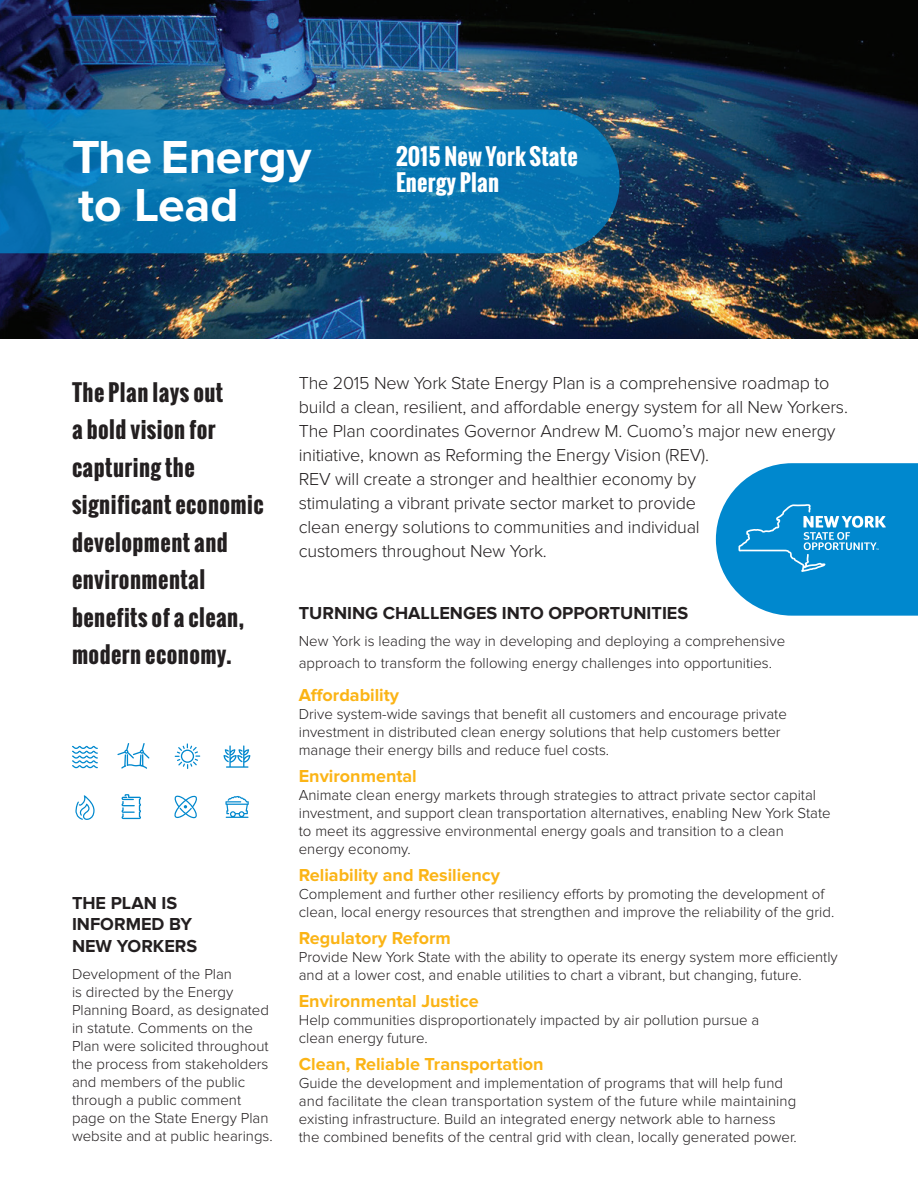
<style>
.page{position:relative;width:918px;height:1188px;background:#fff}
.page>*{position:absolute;margin:0;border:0;box-sizing:border-box;transform-origin:0 0}
.t1{font:700 48px/48px "Proxima Nova";letter-spacing:-.01em;color:#fff}
.t2{font:700 22.5px/37.5px "Oswald";letter-spacing:.02em;color:#231f20}
.t3{font:700 22.5px/25.5px "Oswald";letter-spacing:.01em;color:#fff}
.t4{font:300 18px/24px "Proxima Nova";letter-spacing:-.01em;color:#231f20}
.t5{font:700 18px "Proxima Nova";color:#fbb416}
.t6{font:700 18px/21.6px "Proxima Nova";color:#231f20}
.t7{font:300 15px/18px "Proxima Nova";color:#231f20}
</style>
<div class="page">
<svg style="left:716px;top:463px;width:202px;height:153px;background:#1f96d4"></svg>
<img style="left:0;top:0;width:918px;height:338px">
<svg style="left:0;top:110px;width:620px;height:143px;background:#0c77b1"></svg>
<svg style="left:174px;top:795px;width:23px;height:23px"></svg>
<svg style="left:225px;top:796px;width:24px;height:22px"></svg>
<svg style="left:75px;top:795px;width:20px;height:25px"></svg>
<svg style="left:122px;top:794px;width:19px;height:25px"></svg>
<svg style="left:72px;top:746px;width:26px;height:22px"></svg>
<svg style="left:224px;top:745px;width:26px;height:23px"></svg>
<svg style="left:175px;top:743px;width:25px;height:26px"></svg>
<svg style="left:117px;top:743px;width:32px;height:26px"></svg>
<h1 class="t1" style="left:72px;top:134px;width:241px">The Energy to Lead</h1>
<h2 class="t3" style="left:396px;top:144px;width:183px">2015 New York State<br>Energy Plan</h2>
<h2 class="t2" style="left:72px;top:374px;width:193px">The Plan lays out<br>a bold vision for capturing the significant economic development and environmental benefits of a clean, modern economy.</h2>
<p class="t6" style="left:72px;top:892px;width:127px">THE PLAN IS<br>INFORMED BY<br>NEW YORKERS</p>
<p class="t7" style="left:72px;top:965px;width:202px">Development of the Plan<br>is directed by the Energy<br>Planning Board, as designated in statute. Comments on the<br>Plan were solicited throughout the process from stakeholders and members of the public through a public comment page on the State Energy Plan website and at public hearings.</p>
<p class="t4" style="left:299px;top:371px;width:551px">The 2015 New York State Energy Plan is a comprehensive roadmap to build a clean, resilient, and affordable energy system for all New Yorkers.<br>The Plan coordinates Governor Andrew M. Cuomo’s major new energy initiative, known as Reforming the Energy Vision (REV).<br>REV will create a stronger and healthier economy by<br>stimulating a vibrant private sector market to provide<br>clean energy solutions to communities and individual<br>customers throughout New York.</p>
<p class="t6" style="left:299px;top:603px;width:391px">TURNING CHALLENGES INTO OPPORTUNITIES</p>
<p class="t7" style="left:299px;top:630px;width:488px;line-height:21.6px">New York is leading the way in developing and deploying a comprehensive approach to transform the following energy challenges into opportunities.</p>
<p class="t5" style="left:299px;top:684px;width:102px">Affordability</p>
<p class="t7" style="left:299px;top:705px;width:490px">Drive system-wide savings that benefit all customers and encourage private investment in distributed clean energy solutions that help customers better manage their energy bills and reduce fuel costs.</p>
<p class="t5" style="left:299px;top:765px;width:120px">Environmental</p>
<p class="t7" style="left:299px;top:786px;width:533px">Animate clean energy markets through strategies to attract private sector capital investment, and support clean transportation alternatives, enabling New York State to meet its aggressive environmental energy goals and transition to a clean energy economy.</p>
<p class="t5" style="left:299px;top:864px;width:203px">Reliability and Resiliency</p>
<p class="t7" style="left:299px;top:885px;width:537px">Complement and further other resiliency efforts by promoting the development of clean, local energy resources that strengthen and improve the reliability of the grid.</p>
<p class="t5" style="left:299px;top:927px;width:154px">Regulatory Reform</p>
<p class="t7" style="left:299px;top:948px;width:541px">Provide New York State with the ability to operate its energy system more efficiently and at a lower cost, and enable utilities to chart a vibrant, but changing, future.</p>
<p class="t5" style="left:299px;top:990px;width:181px">Environmental Justice</p>
<p class="t7" style="left:299px;top:1011px;width:462px">Help communities disproportionately impacted by air pollution pursue a clean energy future.</p>
<p class="t5" style="left:299px;top:1053px;width:246px">Clean, Reliable Transportation</p>
<p class="t7" style="left:299px;top:1074px;width:500px">Guide the development and implementation of programs that will help fund and facilitate the clean transportation system of the future while maintaining existing infrastructure. Build an integrated energy network able to harness the combined benefits of the central grid with clean, locally generated power.</p>
</div>
